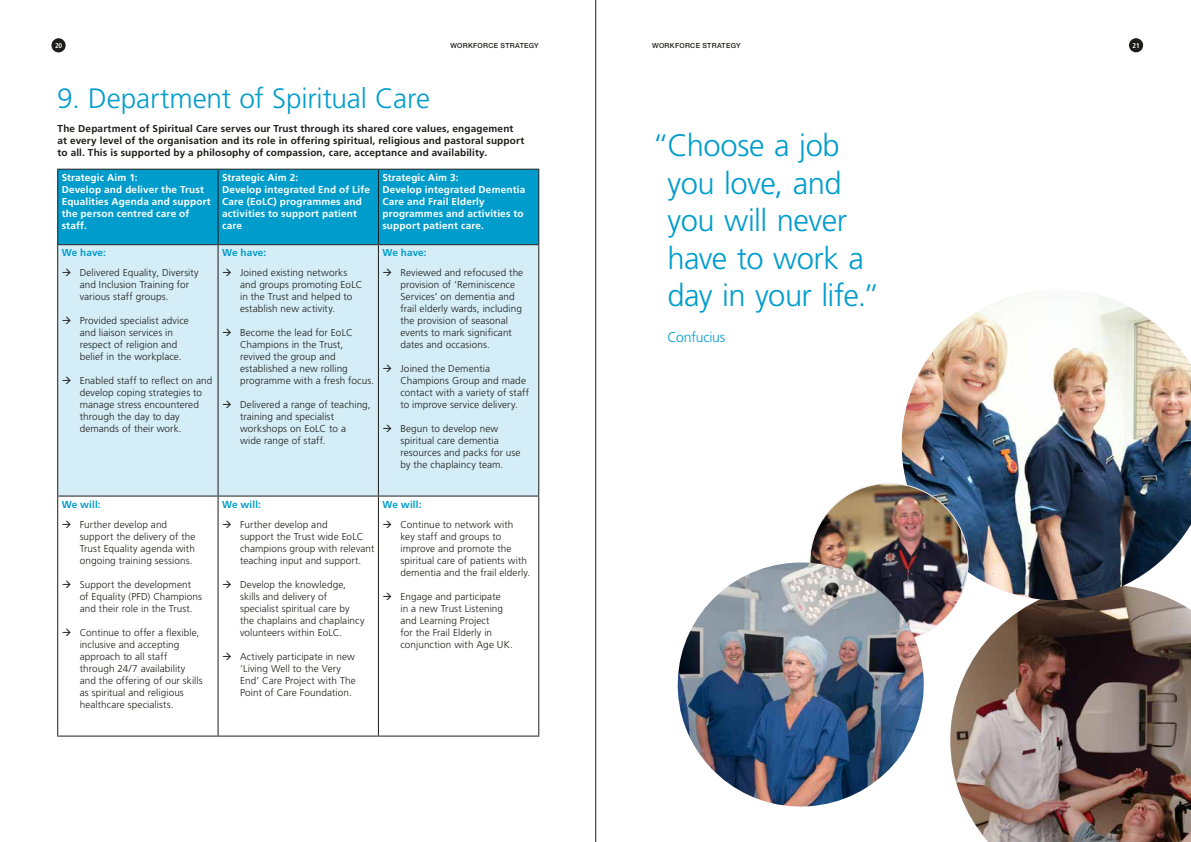
<style>
.page{position:relative;width:1191px;height:842px;background:#fff}
.page>*{position:absolute;margin:0;border:0;box-sizing:border-box;transform-origin:0 0}
.t1{font:300 31px/37.4px "Frutiger LT Std";letter-spacing:-.02em;color:#009dcc}
.t2{font:300 28px "Frutiger LT Std";letter-spacing:-.005em;color:#009dcc}
.t3{font:300 14px "Frutiger LT Std";letter-spacing:-.015em;color:#009dcc}
.t4{font:300 10px/12px "Frutiger LT Std";letter-spacing:.01em;color:#1d1d1b}
.t5{font:700 10px/12px "Frutiger LT Std";letter-spacing:.015em;color:#fff}
.t6{font:700 10px/12px "Frutiger LT Std";letter-spacing:.015em;color:#1d1d1b}
.t7{font:700 10px "Frutiger LT Std";letter-spacing:.005em;color:#009dcc}
.t8{font:500 7px "Helvetica Neue";letter-spacing:.045em;color:#1d1d1b}
.t9{font:700 condensed 7px "Frutiger LT Std";color:#fff}
</style>
<div class="page">
<img style="left:950px;top:600px;width:241px;height:242px">
<img style="left:901px;top:292px;width:290px;height:308px">
<div style="left:51px;top:38px;width:15px;height:14px;background:#1d1d1b;border-radius:50%"></div>
<div style="left:1129px;top:38px;width:14px;height:14px;background:#1d1d1b;border-radius:50%"></div>
<img style="left:810px;top:483px;width:158px;height:159px;border-radius:79px">
<hr style="left:595px;top:0;width:1px;height:842px;background:#1d1d1b">
<div style="left:58px;top:170px;width:480px;height:74px;background:#009dcc"></div>
<div style="left:58px;top:245px;width:480px;height:251px;background:#d4edf7"></div>
<hr style="left:57px;top:169px;width:161px;height:1px;background:#1d1d1b">
<hr style="left:57px;top:170px;width:1px;height:74px;background:#1d1d1b">
<hr style="left:218px;top:169px;width:160px;height:1px;background:#1d1d1b">
<hr style="left:217px;top:170px;width:1px;height:74px;background:#1d1d1b">
<hr style="left:378px;top:169px;width:161px;height:1px;background:#1d1d1b">
<hr style="left:378px;top:170px;width:1px;height:74px;background:#1d1d1b">
<hr style="left:538px;top:170px;width:1px;height:74px;background:#1d1d1b">
<hr style="left:57px;top:244px;width:161px;height:1px;background:#1d1d1b">
<hr style="left:57px;top:245px;width:1px;height:251px;background:#1d1d1b">
<hr style="left:218px;top:244px;width:160px;height:1px;background:#1d1d1b">
<hr style="left:217px;top:245px;width:1px;height:251px;background:#1d1d1b">
<hr style="left:378px;top:244px;width:161px;height:1px;background:#1d1d1b">
<hr style="left:378px;top:245px;width:1px;height:251px;background:#1d1d1b">
<hr style="left:538px;top:245px;width:1px;height:251px;background:#1d1d1b">
<hr style="left:57px;top:496px;width:161px;height:1px;background:#1d1d1b">
<hr style="left:57px;top:497px;width:1px;height:239px;background:#1d1d1b">
<hr style="left:218px;top:496px;width:160px;height:1px;background:#1d1d1b">
<hr style="left:217px;top:497px;width:1px;height:239px;background:#1d1d1b">
<hr style="left:378px;top:496px;width:161px;height:1px;background:#1d1d1b">
<hr style="left:378px;top:497px;width:1px;height:239px;background:#1d1d1b">
<hr style="left:538px;top:497px;width:1px;height:239px;background:#1d1d1b">
<hr style="left:57px;top:736px;width:161px;height:1px;background:#1d1d1b">
<hr style="left:218px;top:736px;width:160px;height:1px;background:#1d1d1b">
<hr style="left:378px;top:736px;width:161px;height:1px;background:#1d1d1b">
<img style="left:677px;top:562px;width:250px;height:245px">
<svg style="left:63px;top:269px;width:8px;height:7px"></svg>
<svg style="left:63px;top:317px;width:8px;height:7px"></svg>
<svg style="left:63px;top:377px;width:8px;height:7px"></svg>
<svg style="left:223px;top:269px;width:8px;height:7px"></svg>
<svg style="left:223px;top:329px;width:8px;height:7px"></svg>
<svg style="left:223px;top:401px;width:8px;height:7px"></svg>
<svg style="left:383px;top:269px;width:8px;height:7px"></svg>
<svg style="left:383px;top:365px;width:8px;height:7px"></svg>
<svg style="left:383px;top:425px;width:8px;height:7px"></svg>
<p class="t9" style="left:55px;top:41px;width:9px">20</p>
<p class="t8" style="left:450px;top:41px;width:90px">WORKFORCE STRATEGY</p>
<p class="t8" style="left:652px;top:41px;width:90px">WORKFORCE STRATEGY</p>
<p class="t9" style="left:1132px;top:41px;width:9px">21</p>
<h2 class="t2" style="left:57px;top:82px;width:374px">9. Department of Spiritual Care</h2>
<p class="t6" style="left:58px;top:123px;width:468px">The Department of Spiritual Care serves our Trust through its shared core values, engagement at every level of the organisation and its role in offering spiritual, religious and pastoral support to all. This is supported by a philosophy of compassion, care, acceptance and availability.</p>
<p class="t5" style="left:62px;top:171px;width:151px">Strategic Aim 1:<br>Develop and deliver the Trust<br>Equalities Agenda and support the person centred care of staff.</p>
<p class="t5" style="left:222px;top:171px;width:149px">Strategic Aim 2:<br>Develop integrated End of Life<br>Care (EoLC) programmes and activities to support patient care</p>
<p class="t5" style="left:382px;top:171px;width:144px">Strategic Aim 3:<br>Develop integrated Dementia<br>Care and Frail Elderly programmes and activities to support patient care.</p>
<p class="t7" style="left:62px;top:247px;width:46px">We have:</p>
<p class="t4" style="left:80px;top:267px;width:120px">Delivered Equality, Diversity and Inclusion Training for various staff groups.</p>
<p class="t4" style="left:80px;top:315px;width:111px">Provided specialist advice and liaison services in respect of religion and belief in the workplace.</p>
<p class="t4" style="left:80px;top:375px;width:134px">Enabled staff to reflect on and develop coping strategies to manage stress encountered through the day to day demands of their work.</p>
<p class="t7" style="left:222px;top:247px;width:46px">We have:</p>
<p class="t4" style="left:240px;top:267px;width:124px">Joined existing networks and groups promoting EoLC in the Trust and helped to establish new activity.</p>
<p class="t4" style="left:240px;top:327px;width:135px">Become the lead for EoLC<br>Champions in the Trust, revived the group and established a new rolling programme with a fresh focus.</p>
<p class="t4" style="left:240px;top:399px;width:132px">Delivered a range of teaching, training and specialist workshops on EoLC to a<br>wide range of staff.</p>
<p class="t7" style="left:382px;top:247px;width:46px">We have:</p>
<p class="t4" style="left:400px;top:267px;width:124px">Reviewed and refocused the provision of ‘Reminiscence<br>Services’ on dementia and frail elderly wards, including the provision of seasonal events to mark significant dates and occasions.</p>
<p class="t4" style="left:400px;top:363px;width:130px">Joined the Dementia<br>Champions Group and made contact with a variety of staff to improve service delivery.</p>
<p class="t4" style="left:400px;top:423px;width:122px">Begun to develop new spiritual care dementia resources and packs for use by the chaplaincy team.</p>
<p class="t7" style="left:62px;top:498px;width:40px">We will:</p>
<p class="t4" style="left:80px;top:519px;width:117px">Further develop and support the delivery of the<br>Trust Equality agenda with ongoing training sessions.</p>
<p class="t4" style="left:80px;top:579px;width:124px">Support the development of Equality (PFD) Champions and their role in the Trust.</p>
<p class="t4" style="left:80px;top:627px;width:124px">Continue to offer a flexible, inclusive and accepting approach to all staff through 24/7 availability and the offering of our skills as spiritual and religious healthcare specialists.</p>
<p class="t7" style="left:222px;top:498px;width:40px">We will:</p>
<p class="t4" style="left:240px;top:519px;width:136px">Further develop and<br>support the Trust wide EoLC champions group with relevant teaching input and support.</p>
<p class="t4" style="left:240px;top:579px;width:126px">Develop the knowledge, skills and delivery of specialist spiritual care by the chaplains and chaplaincy volunteers within EoLC.</p>
<p class="t4" style="left:240px;top:651px;width:117px">Actively participate in new ‘Living Well to the Very<br>End’ Care Project with The<br>Point of Care Foundation.</p>
<p class="t7" style="left:382px;top:498px;width:40px">We will:</p>
<p class="t4" style="left:400px;top:519px;width:131px">Continue to network with<br>key staff and groups to improve and promote the spiritual care of patients with dementia and the frail elderly.</p>
<p class="t4" style="left:400px;top:591px;width:114px">Engage and participate<br>in a new Trust Listening and Learning Project<br>for the Frail Elderly in conjunction with Age UK.</p>
<h1 class="t1" style="left:667px;top:128px;width:214px;text-indent:-15px">“Choose a job you love, and you will never have to work a day in your life.”</h1>
<h3 class="t3" style="left:667px;top:329px;width:59px">Confucius</h3>
</div>
